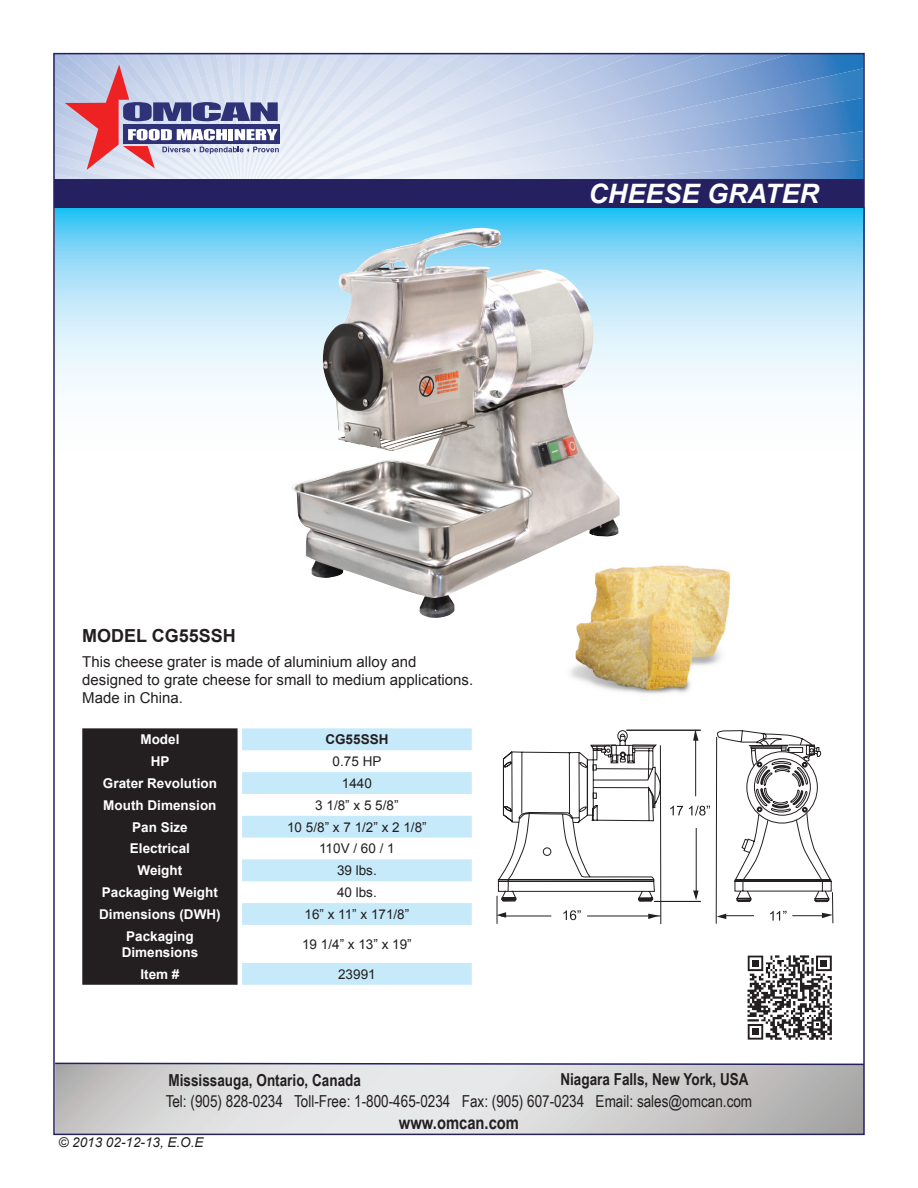
<style>
.page{position:relative;width:918px;height:1188px;background:#fff}
.page>*{position:absolute;margin:0;border:0;box-sizing:border-box;transform-origin:0 0}
.t1{font:italic 700 26.7px "Arial";color:#fff}
.t2{font:700 18px "Arial Narrow";color:#231f20}
.t3{font:700 18px "Arial";color:#231f20}
.t4{font:16.5px "Arial Narrow";color:#231f20}
.t5{font:700 16.5px "Arial Narrow";color:#231f20}
.t6{font:15px/18px "Arial";color:#231f20}
.t7{font:700 13.5px/16.2px "Arial";color:#fff;text-align:center}
.t8{font:13.5px "Arial";color:#231f20}
.t9{font:italic 13.5px "Arial";color:#231f20}
.t10{font:700 13.5px "Arial";color:#231f20}
</style>
<div class="page">
<svg style="left:56px;top:208px;width:806px;height:183px;background:#a7e2f9"></svg>
<svg style="left:56px;top:1066px;width:806px;height:66px;background:#d3d3d3"></svg>
<div style="left:55px;top:179px;width:809px;height:29px;background:#252161"></div>
<svg style="left:56px;top:56px;width:806px;height:123px;background:#b7c2de"></svg>
<svg style="left:56px;top:1062px;width:806px;height:4px"></svg>
<div style="left:82px;top:728px;width:156px;height:257px;background:#231f20"></div>
<svg style="left:242px;top:728px;width:230px;height:257px"></svg>
<img style="left:570px;top:565px;width:161px;height:129px">
<img style="left:290px;top:228px;width:330px;height:390px">
<svg style="left:498px;top:729px;width:334px;height:173px"></svg>
<svg style="left:693px;top:731px;width:6px;height:10px"></svg>
<svg style="left:693px;top:891px;width:6px;height:9px"></svg>
<hr style="left:626px;top:730px;width:75px;height:1px;background:#231f20">
<hr style="left:654px;top:901px;width:47px;height:1px;background:#231f20">
<hr style="left:721px;top:915px;width:33px;height:1px;background:#231f20">
<hr style="left:792px;top:915px;width:33px;height:1px;background:#231f20">
<hr style="left:501px;top:916px;width:50px;height:1px;background:#231f20">
<hr style="left:587px;top:916px;width:74px;height:1px;background:#231f20">
<svg style="left:822px;top:913px;width:10px;height:5px"></svg>
<svg style="left:717px;top:914px;width:9px;height:5px"></svg>
<hr style="left:716px;top:737px;width:1px;height:187px;background:#231f20">
<hr style="left:832px;top:892px;width:1px;height:31px;background:#231f20">
<svg style="left:648px;top:914px;width:11px;height:5px"></svg>
<svg style="left:496px;top:896px;width:10px;height:28px"></svg>
<hr style="left:660px;top:745px;width:1px;height:179px;background:#231f20">
<svg style="left:670px;top:806px;width:13px;height:9px"></svg>
<svg style="left:689px;top:806px;width:21px;height:10px"></svg>
<svg style="left:563px;top:910px;width:18px;height:10px"></svg>
<svg style="left:770px;top:911px;width:17px;height:10px"></svg>
<svg style="left:747px;top:955px;width:85px;height:85px"></svg>
<p class="t1" style="left:588px;top:176px;width:232px">CHEESE GRATER</p>
<p class="t3" style="left:82px;top:623px;width:155px">MODEL CG55SSH</p>
<p class="t6" style="left:82px;top:653px;width:393px">This cheese grater is made of aluminium alloy and designed to grate cheese for small to medium applications.<br>Made in China.</p>
<p class="t7" style="left:140px;top:732px;width:41px">Model</p>
<p class="t10" style="left:325px;top:730px;width:65px">CG55SSH</p>
<p class="t7" style="left:151px;top:754px;width:20px">HP</p>
<p class="t8" style="left:333px;top:753px;width:50px">0.75 HP</p>
<p class="t7" style="left:103px;top:776px;width:116px">Grater Revolution</p>
<p class="t8" style="left:342px;top:774px;width:32px">1440</p>
<p class="t7" style="left:103px;top:797px;width:115px">Mouth Dimension</p>
<p class="t8" style="left:315px;top:796px;width:85px">3 1/8” x 5 5/8”</p>
<p class="t7" style="left:132px;top:819px;width:57px">Pan Size</p>
<p class="t8" style="left:287px;top:818px;width:141px">10 5/8” x 7 1/2” x 2 1/8”</p>
<p class="t7" style="left:130px;top:841px;width:62px">Electrical</p>
<p class="t8" style="left:319px;top:840px;width:77px">110V / 60 / 1</p>
<p class="t7" style="left:138px;top:863px;width:46px">Weight</p>
<p class="t8" style="left:337px;top:862px;width:41px">39 lbs.</p>
<p class="t7" style="left:102px;top:885px;width:118px">Packaging Weight</p>
<p class="t8" style="left:337px;top:883px;width:41px">40 lbs.</p>
<p class="t7" style="left:99px;top:906px;width:123px">Dimensions (DWH)</p>
<p class="t8" style="left:305px;top:905px;width:106px">16” x 11” x 171/8”</p>
<p class="t7" style="left:122px;top:928px;width:78px">Packaging<br>Dimensions</p>
<p class="t8" style="left:302px;top:935px;width:111px">19 1/4” x 13” x 19”</p>
<p class="t7" style="left:140px;top:966px;width:41px">Item #</p>
<p class="t8" style="left:338px;top:965px;width:39px">23991</p>
<p class="t5" style="left:168px;top:1068px;width:194px">Mississauga, Ontario, Canada</p>
<p class="t5" style="left:560px;top:1067px;width:190px">Niagara Falls, New York, USA</p>
<p class="t4" style="left:166px;top:1089px;width:588px">Tel: (905) 828-0234 Toll-Free: 1-800-465-0234 Fax: (905) 607-0234 Email: sales@omcan.com</p>
<h2 class="t2" style="left:399px;top:1109px;width:122px">www.omcan.com</h2>
<p class="t9" style="left:59px;top:1134px;width:147px">© 2013 02-12-13, E.O.E</p>
</div>
